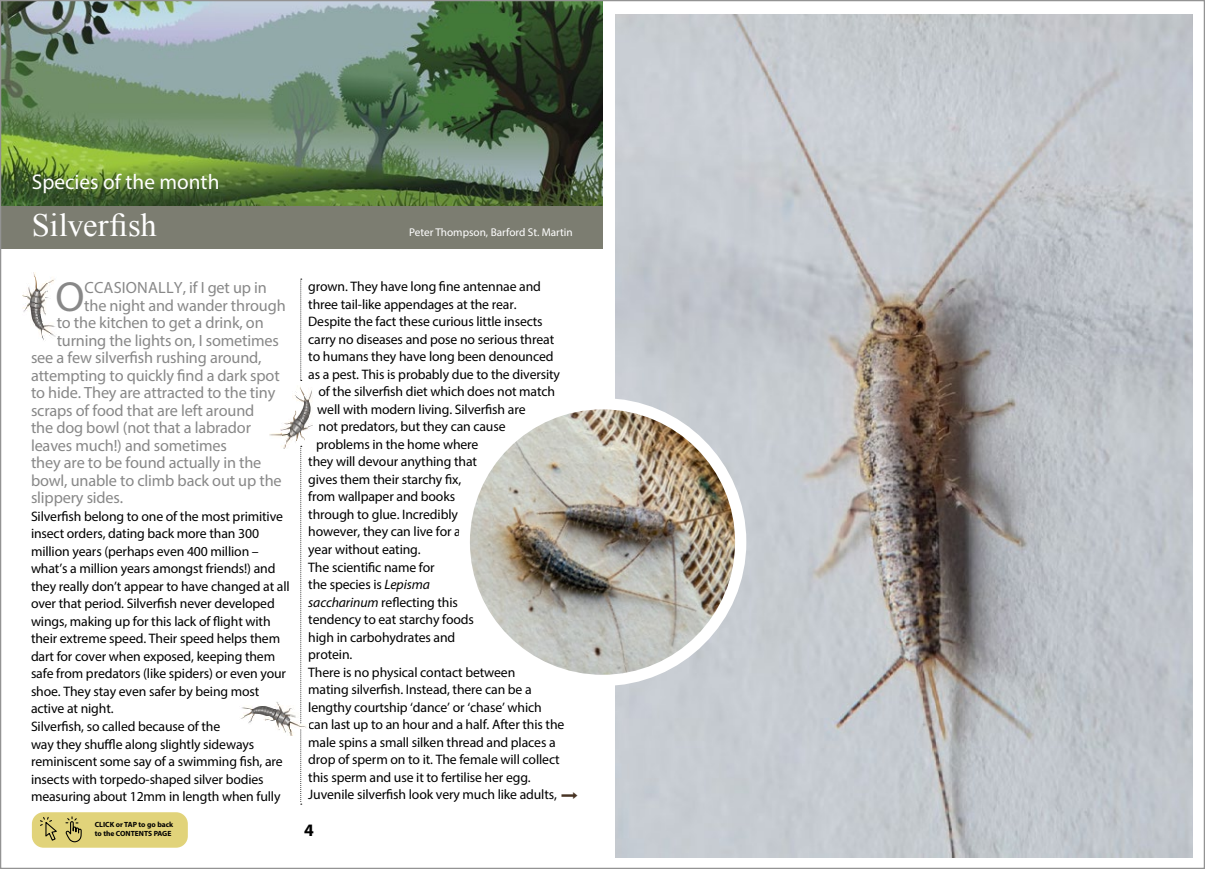
<style>
.page{position:relative;width:1205px;height:869px;background:#fff}
.page>*{position:absolute;margin:0;border:0;box-sizing:border-box;transform-origin:0 0}
.t1{font:42.25px "Myriad Pro";color:#888}
.t2{font:32.5px "Times New Roman";letter-spacing:-.005em;color:#fff}
.t3{font:21.25px "Myriad Pro";color:#fff}
.t4{font:700 17.5px "Myriad Pro";color:#000}
.t5{font:16.25px "Myriad Pro";letter-spacing:-.01em;color:#888}
.t6{font:16.25px "Myriad Pro";letter-spacing:.01em;color:#888}
.t7{font:13.75px/17.5px "Myriad Pro";letter-spacing:-.01em;color:#000}
.t8{font:11.25px "Myriad Pro";color:#fff}
.t9{font:700 7.5px/8.8px "Myriad Pro";color:#000}
.s1{font-style:italic}
</style>
<div class="page">
<img style="left:2px;top:2px;width:600px;height:204px">
<div style="left:0;top:206px;width:602px;height:42px;background:#7c7d71"></div>
<div style="left:32px;top:811px;width:156px;height:36px;background:#e1d37a;border-radius:12px"></div>
<svg style="left:40px;top:816px;width:42px;height:27px"></svg>
<img style="left:301px;top:391px;width:4px;height:31px">
<img style="left:309px;top:390px;width:3px;height:26px">
<svg style="left:294px;top:279px;width:8px;height:124px"></svg>
<img style="left:304px;top:395px;width:5px;height:27px">
<img style="left:293px;top:410px;width:8px;height:12px">
<img style="left:241px;top:706px;width:22px;height:3px">
<img style="left:248px;top:708px;width:15px;height:7px">
<svg style="left:240px;top:712px;width:16px;height:12px"></svg>
<svg style="left:263px;top:422px;width:49px;height:382px"></svg>
<img style="left:35px;top:315px;width:3px;height:14px">
<img style="left:31px;top:315px;width:4px;height:10px">
<svg style="left:23px;top:272px;width:32px;height:43px"></svg>
<img style="left:38px;top:315px;width:4px;height:21px">
<svg style="left:42px;top:322px;width:14px;height:18px"></svg>
<img style="left:616px;top:14px;width:576px;height:842px">
<img style="left:464px;top:403px;width:277px;height:277px;border-radius:138px">
<div style="left:459px;top:398px;width:287px;height:287px;border:11px solid #fff;border-radius:50%"></div>
<h3 class="t3" style="left:32px;top:169px;width:189px">Species of the month</h3>
<h2 class="t2" style="left:32px;top:203px;width:126px">Silverfish</h2>
<p class="t8" style="left:409px;top:225px;width:165px">Peter Thompson, Barford St. Martin</p>
<h1 class="t1" style="left:56px;top:270px;width:31px">O</h1>
<p class="t6" style="left:84px;top:277px;width:184px">CCASIONALLY, if I get up in</p>
<p class="t5" style="left:84px;top:295px;width:203px">the night and wander through</p>
<p class="t5" style="left:57px;top:312px;width:208px">to the kitchen to get a drink, on</p>
<p class="t5" style="left:57px;top:330px;width:224px">turning the lights on, I sometimes</p>
<p class="t5" style="left:31px;top:347px;width:232px">see a few silverfish rushing around,</p>
<p class="t5" style="left:31px;top:365px;width:250px">attempting to quickly find a dark spot</p>
<p class="t5" style="left:31px;top:382px;width:246px">to hide. They are attracted to the tiny</p>
<p class="t5" style="left:31px;top:400px;width:225px">scraps of food that are left around</p>
<p class="t5" style="left:31px;top:417px;width:221px">the dog bowl (not that a labrador</p>
<p class="t5" style="left:31px;top:435px;width:197px">leaves much!) and sometimes</p>
<p class="t5" style="left:31px;top:452px;width:232px">they are to be found actually in the</p>
<p class="t5" style="left:31px;top:470px;width:252px">bowl, unable to climb back out up the</p>
<p class="t5" style="left:31px;top:487px;width:94px">slippery sides.</p>
<p class="t7" style="left:31px;top:507px;width:260px">Silverfish belong to one of the most primitive insect orders, dating back more than 300 million years (perhaps even 400 million – what’s a million years amongst friends!) and they really don’t appear to have changed at all over that period. Silverfish never developed wings, making up for this lack of flight with their extreme speed. Their speed helps them dart for cover when exposed, keeping them safe from predators (like spiders) or even your shoe. They stay even safer by being most active at night.<br>Silverfish, so called because of the<br>way they shuffle along slightly sideways reminiscent some say of a swimming fish, are insects with torpedo-shaped silver bodies measuring about 12mm in length when fully</p>
<p class="t9" style="left:95px;top:819px;width:80px">CLICK or TAP to go back to the CONTENTS PAGE</p>
<p class="t7" style="left:308px;top:277px;width:234px">grown. They have long fine antennae and</p>
<p class="t7" style="left:308px;top:295px;width:210px">three tail-like appendages at the rear.</p>
<p class="t7" style="left:308px;top:312px;width:236px">Despite the fact these curious little insects</p>
<p class="t7" style="left:308px;top:330px;width:247px">carry no diseases and pose no serious threat</p>
<p class="t7" style="left:308px;top:347px;width:247px">to humans they have long been denounced</p>
<p class="t7" style="left:308px;top:365px;width:253px">as a pest. This is probably due to the diversity</p>
<p class="t7" style="left:319px;top:382px;width:238px">of the silverfish diet which does not match</p>
<p class="t7" style="left:317px;top:400px;width:210px">well with modern living. Silverfish are</p>
<p class="t7" style="left:319px;top:417px;width:188px">not predators, but they can cause</p>
<p class="t7" style="left:316px;top:435px;width:164px">problems in the home where</p>
<p class="t7" style="left:308px;top:452px;width:170px">they will devour anything that</p>
<p class="t7" style="left:308px;top:470px;width:154px">gives them their starchy fix,</p>
<p class="t7" style="left:308px;top:487px;width:148px">from wallpaper and books</p>
<p class="t7" style="left:308px;top:505px;width:151px">through to glue. Incredibly</p>
<p class="t7" style="left:308px;top:522px;width:154px">however, they can live for a</p>
<p class="t7" style="left:308px;top:540px;width:114px">year without eating.</p>
<p class="t7" style="left:308px;top:557px;width:128px">The scientific name for</p>
<p class="t7" style="left:308px;top:575px;width:123px">the species is <span class="s1">Lepisma</span></p>
<p class="t7" style="left:308px;top:592px;width:151px"><span class="s1">saccharinum</span> reflecting this</p>
<p class="t7" style="left:308px;top:610px;width:167px">tendency to eat starchy foods</p>
<p class="t7" style="left:308px;top:627px;width:149px">high in carbohydrates and</p>
<p class="t7" style="left:308px;top:645px;width:46px">protein.</p>
<p class="t7" style="left:308px;top:662px;width:208px">There is no physical contact between</p>
<p class="t7" style="left:308px;top:680px;width:225px">mating silverfish. Instead, there can be a</p>
<p class="t7" style="left:308px;top:697px;width:235px">lengthy courtship ‘dance’ or ‘chase’ which</p>
<p class="t7" style="left:308px;top:715px;width:258px">can last up to an hour and a half. After this the</p>
<p class="t7" style="left:308px;top:732px;width:249px">male spins a small silken thread and places a</p>
<p class="t7" style="left:308px;top:750px;width:253px">drop of sperm on to it. The female will collect</p>
<p class="t7" style="left:308px;top:767px;width:224px">this sperm and use it to fertilise her egg.</p>
<p class="t7" style="left:308px;top:785px;width:250px">Juvenile silverfish look very much like adults,</p>
<p class="t4" style="left:304px;top:818px;width:11px">4</p>
</div>
